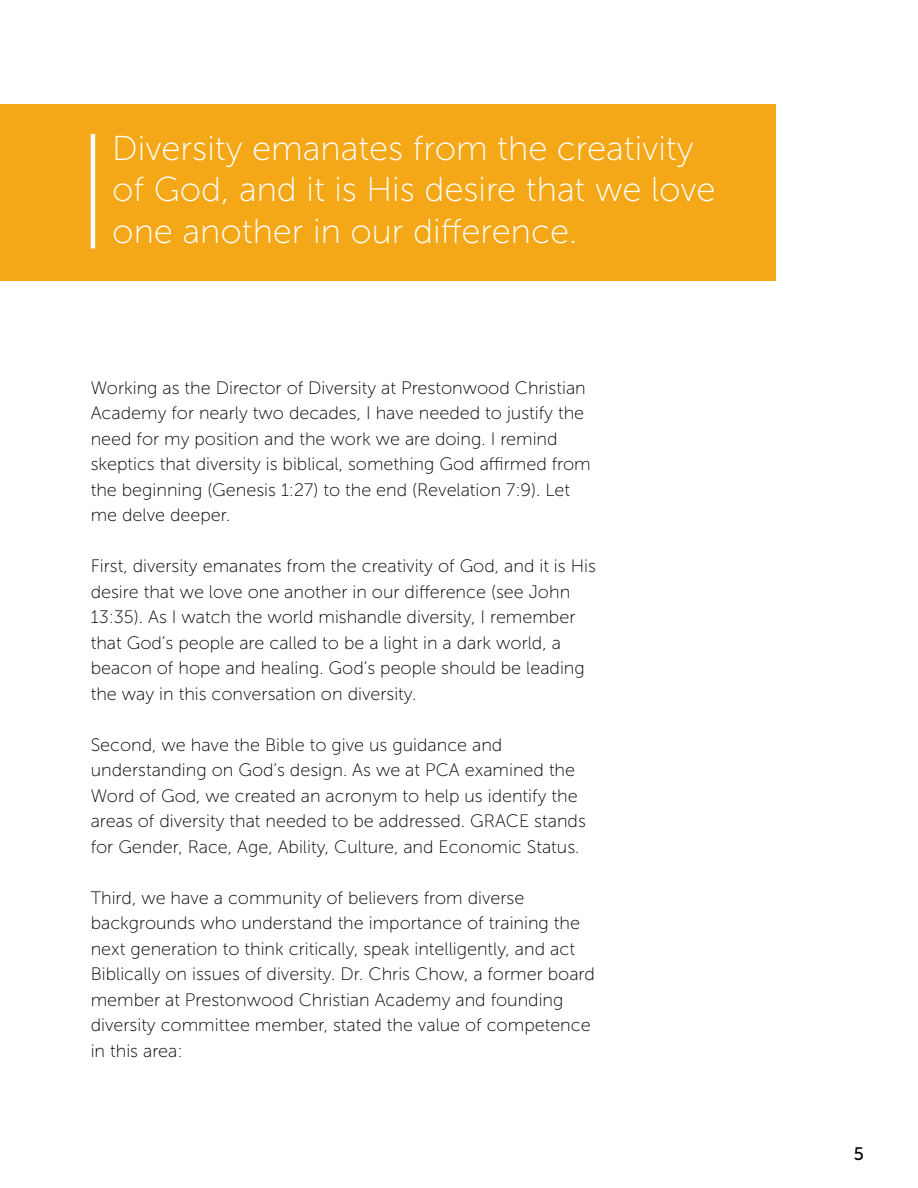
<style>
.page{position:relative;width:918px;height:1188px;background:#fff}
.page>*{position:absolute;margin:0;border:0;box-sizing:border-box;transform-origin:0 0}
.t1{font:34.5px/41.4px "Museo Sans 100";color:#fff}
.t2{font:18px/25.5px "Museo Sans 100";color:#000}
.t3{font:18px "Museo Sans 500";color:#000}
</style>
<div class="page">
<div style="left:0;top:104px;width:775px;height:177px;background:#f5a817"></div>
<hr style="left:91px;top:134px;width:4px;height:114px;background:#fff">
<h1 class="t1" style="left:112px;top:128px;width:605px">Diversity emanates from the creativity of God, and it is His desire that we love one another in our difference.</h1>
<p class="t2" style="left:91px;top:375px;width:502px">Working as the Director of Diversity at Prestonwood Christian Academy for nearly two decades, I have needed to justify the need for my position and the work we are doing. I remind skeptics that diversity is biblical, something God affirmed from the beginning (Genesis 1:27) to the end (Revelation 7:9). Let me delve deeper.</p>
<p class="t2" style="left:91px;top:553px;width:507px">First, diversity emanates from the creativity of God, and it is His desire that we love one another in our difference (see John 13:35). As I watch the world mishandle diversity, I remember that God’s people are called to be a light in a dark world, a beacon of hope and healing. God’s people should be leading the way in this conversation on diversity.</p>
<p class="t2" style="left:91px;top:732px;width:497px">Second, we have the Bible to give us guidance and understanding on God’s design. As we at PCA examined the Word of God, we created an acronym to help us identify the areas of diversity that needed to be addressed. GRACE stands for Gender, Race, Age, Ability, Culture, and Economic Status.</p>
<p class="t2" style="left:91px;top:885px;width:506px">Third, we have a community of believers from diverse backgrounds who understand the importance of training the next generation to think critically, speak intelligently, and act Biblically on issues of diversity. Dr. Chris Chow, a former board member at Prestonwood Christian Academy and founding diversity committee member, stated the value of competence in this area:</p>
<p class="t3" style="left:854px;top:1143px;width:12px">5</p>
</div>
